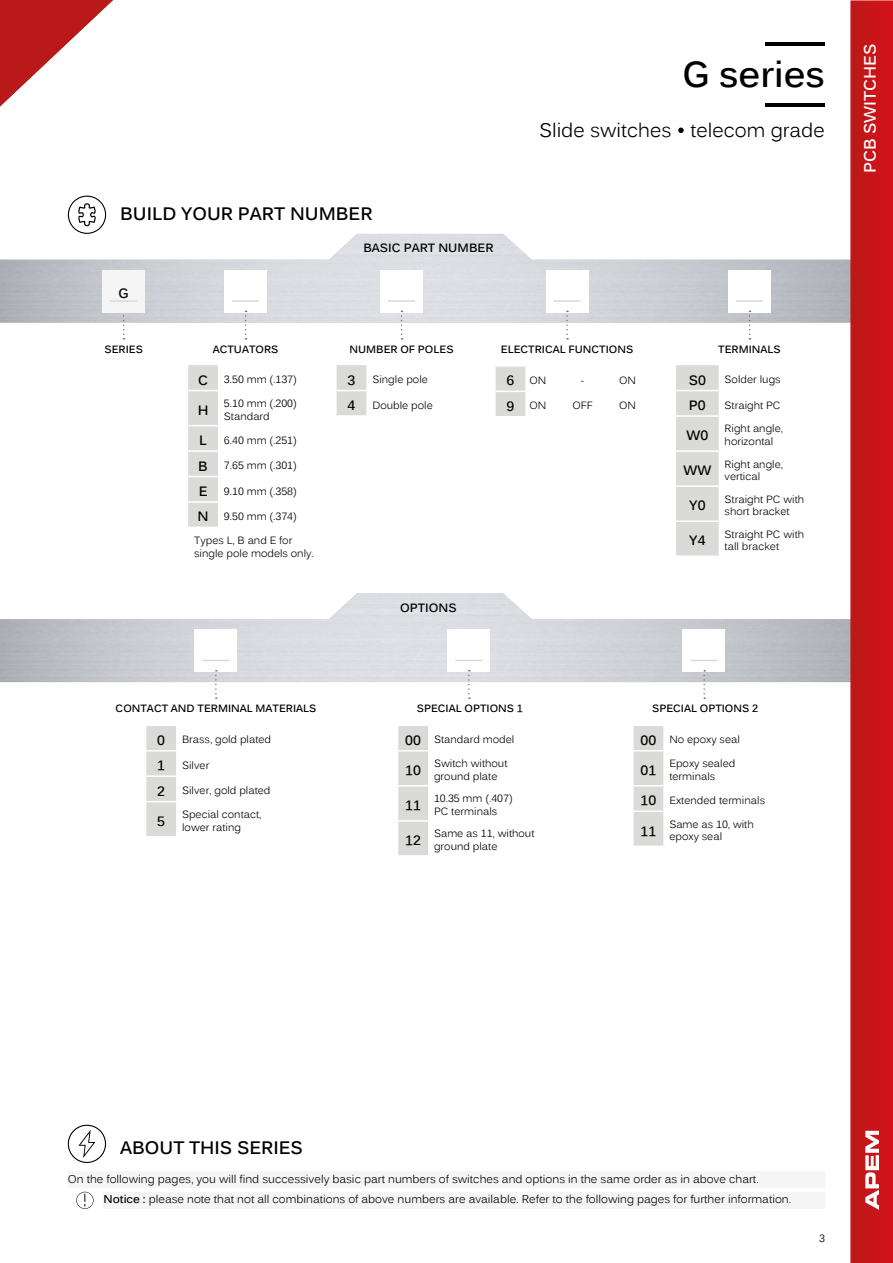
<style>
.page{position:relative;width:893px;height:1263px;background:#fff}
.page>*{position:absolute;margin:0;border:0;box-sizing:border-box;transform-origin:0 0}
.t1{font:700 36px "Kalinga";color:#000}
.t2{font:19.5px "Kalinga";color:#000}
.t3{font:700 18px "Kalinga";color:#000}
.t4{font:700 16.5px "Kalinga";color:#fff}
.t5{font:700 13.5px "Kalinga";color:#000}
.t6{font:700 12px "Kalinga";color:#000}
.t7{font:11.25px "Kalinga";color:#000}
.t8{font:10.5px/12.6px "Kalinga";color:#000}
.t9{font:700 10.5px "Kalinga";color:#000}
.s1{font-weight:700;font-size:13.5px}
.s2{font-weight:700}
</style>
<div class="page">
<svg style="left:68px;top:196px;width:38px;height:38px"></svg>
<svg style="left:123px;top:312px;width:2px;height:27px"></svg>
<div style="left:102px;top:270px;width:43px;height:42px;background:#f5f5f5"></div>
<hr style="left:110px;top:300px;width:27px;height:2px;background:#dadad9">
<div style="left:188px;top:365px;width:30px;height:162px;background:#dadad9"></div>
<hr style="left:188px;top:390px;width:30px;height:1px;background:#fff">
<hr style="left:188px;top:425px;width:30px;height:1px;background:#fff">
<hr style="left:188px;top:450px;width:30px;height:2px;background:#fff">
<hr style="left:188px;top:476px;width:30px;height:1px;background:#fff">
<hr style="left:188px;top:501px;width:30px;height:2px;background:#fff">
<svg style="left:245px;top:311px;width:2px;height:28px"></svg>
<hr style="left:232px;top:300px;width:27px;height:2px;background:#dadad9">
<div style="left:676px;top:365px;width:43px;height:190px;background:#dadad9"></div>
<hr style="left:676px;top:390px;width:43px;height:1px;background:#fff">
<hr style="left:676px;top:415px;width:43px;height:2px;background:#fff">
<hr style="left:676px;top:450px;width:43px;height:2px;background:#fff">
<hr style="left:676px;top:485px;width:43px;height:2px;background:#fff">
<hr style="left:676px;top:520px;width:43px;height:2px;background:#fff">
<svg style="left:749px;top:311px;width:1px;height:28px"></svg>
<hr style="left:736px;top:300px;width:27px;height:2px;background:#dadad9">
<svg style="left:337px;top:365px;width:29px;height:50px"></svg>
<svg style="left:401px;top:311px;width:1px;height:28px"></svg>
<hr style="left:388px;top:300px;width:27px;height:2px;background:#dadad9">
<svg style="left:566px;top:311px;width:2px;height:28px"></svg>
<hr style="left:553px;top:300px;width:28px;height:2px;background:#dadad9">
<svg style="left:496px;top:366px;width:29px;height:50px"></svg>
<div style="left:398px;top:726px;width:30px;height:129px;background:#dadad9"></div>
<hr style="left:398px;top:750px;width:30px;height:1px;background:#fff">
<hr style="left:398px;top:785px;width:30px;height:1px;background:#fff">
<hr style="left:398px;top:820px;width:30px;height:2px;background:#fff">
<svg style="left:468px;top:670px;width:2px;height:29px"></svg>
<svg style="left:455px;top:660px;width:27px;height:1px"></svg>
<div style="left:634px;top:726px;width:29px;height:119px;background:#dadad9"></div>
<hr style="left:634px;top:810px;width:29px;height:2px;background:#fff">
<svg style="left:703px;top:670px;width:2px;height:29px"></svg>
<svg style="left:691px;top:660px;width:27px;height:1px"></svg>
<div style="left:146px;top:726px;width:30px;height:110px;background:#dadad9"></div>
<hr style="left:146px;top:750px;width:30px;height:1px;background:#fff">
<hr style="left:146px;top:775px;width:30px;height:2px;background:#fff">
<hr style="left:146px;top:801px;width:30px;height:1px;background:#fff">
<svg style="left:215px;top:670px;width:2px;height:29px"></svg>
<svg style="left:202px;top:660px;width:27px;height:1px"></svg>
<hr style="left:766px;top:103px;width:59px;height:3px;background:#000">
<hr style="left:766px;top:43px;width:59px;height:3px;background:#000">
<svg style="left:68px;top:1125px;width:38px;height:38px"></svg>
<div style="left:103px;top:1191px;width:722px;height:17px;background:#f5f5f5"></div>
<svg style="left:76px;top:1192px;width:18px;height:17px"></svg>
<div style="left:68px;top:1171px;width:757px;height:17px;background:#f5f5f5"></div>
<svg style="left:0;top:0;width:113px;height:106px"></svg>
<img style="left:850px;top:0;width:43px;height:1263px">
<svg style="left:865px;top:1131px;width:14px;height:79px"></svg>
<h3 class="t3" style="left:120px;top:207px;width:254px">BUILD YOUR PART NUMBER</h3>
<p class="t6" style="left:363px;top:243px;width:132px">BASIC PART NUMBER</p>
<p class="t5" style="left:118px;top:288px;width:12px">G</p>
<h1 class="t1" style="left:682px;top:61px;width:144px">G series</h1>
<h2 class="t2" style="left:539px;top:123px;width:287px">Slide switches • telecom grade</h2>
<p class="t9" style="left:104px;top:345px;width:40px">SERIES</p>
<p class="t9" style="left:213px;top:345px;width:67px">ACTUATORS</p>
<p class="t8" style="left:198px;top:374px;width:100px"><span class="s1">C</span> 3.50 mm (.137)</p>
<p class="t5" style="left:198px;top:405px;width:12px">H</p>
<p class="t8" style="left:224px;top:398px;width:74px">5.10 mm (.200)<br>Standard</p>
<p class="t5" style="left:199px;top:435px;width:9px">L</p>
<p class="t8" style="left:224px;top:435px;width:74px">6.40 mm (.251)</p>
<p class="t8" style="left:198px;top:460px;width:100px"><span class="s1">B</span> 7.65 mm (.301)</p>
<p class="t8" style="left:199px;top:485px;width:100px"><span class="s1">E</span> 9.10 mm (.358)</p>
<p class="t8" style="left:198px;top:511px;width:101px"><span class="s1">N</span> 9.50 mm (.374)</p>
<p class="t8" style="left:194px;top:535px;width:121px">Types L, B and E for single pole models only.</p>
<p class="t9" style="left:349px;top:345px;width:106px">NUMBER OF POLES</p>
<p class="t9" style="left:501px;top:345px;width:134px">ELECTRICAL FUNCTIONS</p>
<p class="t8" style="left:506px;top:375px;width:41px"><span class="s1">6</span> ON</p>
<p class="t8" style="left:581px;top:375px;width:5px">-</p>
<p class="t8" style="left:619px;top:375px;width:18px">ON</p>
<p class="t8" style="left:506px;top:400px;width:41px"><span class="s1">9</span> ON</p>
<p class="t8" style="left:572px;top:400px;width:22px">OFF</p>
<p class="t8" style="left:619px;top:400px;width:18px">ON</p>
<p class="t5" style="left:348px;top:375px;width:9px">3</p>
<p class="t8" style="left:372px;top:374px;width:57px">Single pole</p>
<p class="t5" style="left:348px;top:400px;width:9px">4</p>
<p class="t8" style="left:372px;top:400px;width:62px">Double pole</p>
<p class="t6" style="left:400px;top:603px;width:58px">OPTIONS</p>
<p class="t9" style="left:718px;top:345px;width:64px">TERMINALS</p>
<p class="t5" style="left:689px;top:375px;width:19px">S0</p>
<p class="t8" style="left:725px;top:374px;width:57px">Solder lugs</p>
<p class="t5" style="left:689px;top:400px;width:18px">P0</p>
<p class="t8" style="left:725px;top:400px;width:57px">Straight PC</p>
<p class="t5" style="left:686px;top:430px;width:23px">W0</p>
<p class="t8" style="left:725px;top:423px;width:60px">Right angle, horizontal</p>
<p class="t5" style="left:683px;top:465px;width:29px">WW</p>
<p class="t8" style="left:725px;top:459px;width:60px">Right angle, vertical</p>
<p class="t5" style="left:689px;top:500px;width:18px">Y0</p>
<p class="t8" style="left:725px;top:494px;width:81px">Straight PC with short bracket</p>
<p class="t5" style="left:689px;top:536px;width:18px">Y4</p>
<p class="t8" style="left:725px;top:529px;width:81px">Straight PC with tall bracket</p>
<p class="t9" style="left:116px;top:704px;width:202px">CONTACT AND TERMINAL MATERIALS</p>
<p class="t5" style="left:157px;top:735px;width:9px">0</p>
<p class="t8" style="left:182px;top:734px;width:91px">Brass, gold plated</p>
<p class="t5" style="left:157px;top:760px;width:9px">1</p>
<p class="t8" style="left:182px;top:760px;width:29px">Silver</p>
<p class="t5" style="left:157px;top:786px;width:9px">2</p>
<p class="t8" style="left:182px;top:785px;width:90px">Silver, gold plated</p>
<p class="t5" style="left:157px;top:816px;width:9px">5</p>
<p class="t8" style="left:182px;top:809px;width:81px">Special contact, lower rating</p>
<p class="t9" style="left:417px;top:704px;width:108px">SPECIAL OPTIONS 1</p>
<p class="t8" style="left:405px;top:734px;width:111px"><span class="s1">00</span> Standard model</p>
<p class="t5" style="left:405px;top:765px;width:17px">10</p>
<p class="t8" style="left:434px;top:758px;width:75px">Switch without ground plate</p>
<p class="t5" style="left:405px;top:800px;width:17px">11</p>
<p class="t8" style="left:434px;top:793px;width:80px">10.35 mm (.407)<br>PC terminals</p>
<p class="t5" style="left:405px;top:835px;width:17px">12</p>
<p class="t8" style="left:434px;top:828px;width:102px">Same as 11, without ground plate</p>
<p class="t9" style="left:652px;top:704px;width:108px">SPECIAL OPTIONS 2</p>
<p class="t8" style="left:641px;top:734px;width:101px"><span class="s1">00</span> No epoxy seal</p>
<p class="t5" style="left:641px;top:765px;width:17px">01</p>
<p class="t8" style="left:669px;top:758px;width:68px">Epoxy sealed terminals</p>
<p class="t8" style="left:641px;top:795px;width:126px"><span class="s1">10</span> Extended terminals</p>
<p class="t5" style="left:641px;top:826px;width:17px">11</p>
<p class="t8" style="left:669px;top:819px;width:86px">Same as 10, with epoxy seal</p>
<h3 class="t4" style="left:860px;top:173px;width:131px;rotate:-90deg">PCB SWITCHES</h3>
<h3 class="t4" style="left:860px;top:194px;width:57px;rotate:-90deg">PANEL</h3>
<h3 class="t3" style="left:120px;top:1140px;width:184px">ABOUT THIS SERIES</h3>
<p class="t7" style="left:68px;top:1174px;width:692px">On the following pages, you will find successively basic part numbers of switches and options in the same order as in above chart.</p>
<p class="t7" style="left:103px;top:1194px;width:689px"><span class="s2">Notice :</span> please note that not all combinations of above numbers are available. Refer to the following pages for further information.</p>
<p class="t8" style="left:819px;top:1232px;width:7px">3</p>
</div>
